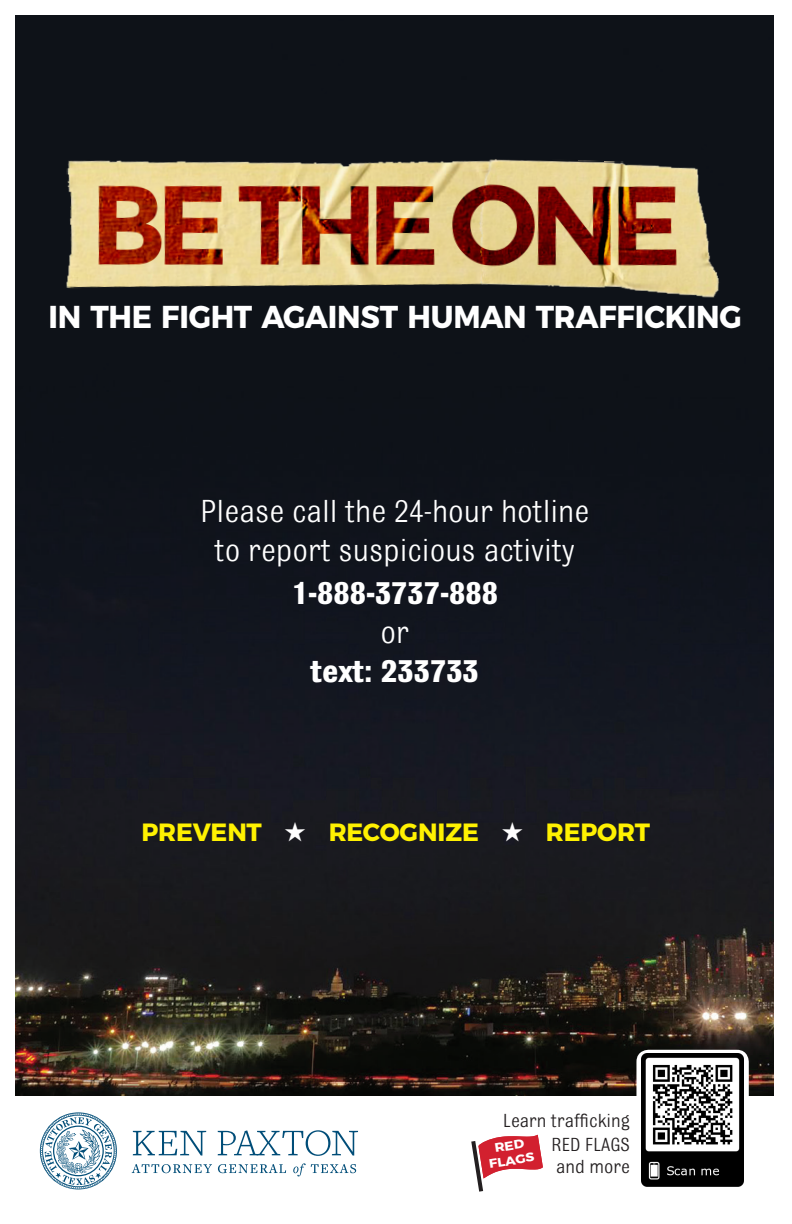
<style>
.page{position:relative;width:792px;height:1224px;background:#fff}
.page>*{position:absolute;margin:0;border:0;box-sizing:border-box;transform-origin:0 0}
.t1{font:33.7px "Bulldog";color:#fff}
.t2{font:700 33.7px "Bulldog";color:#fff}
.t3{font:700 31.6px "Montserrat";letter-spacing:-.005em;color:#fff;scale:.95 1}
.t4{font:700 24.9px "Montserrat";letter-spacing:-.005em;color:#fff101}
.t5{font:20px "Bulldog";color:#231f20}
.t6{font:700 12.4px/14.9px "Montserrat";color:#fff;text-align:center;scale:1.1 1}
.s1{color:#fff}
</style>
<div class="page">
<svg style="left:133px;top:1131px;width:73px;height:25px"></svg>
<svg style="left:218px;top:1130px;width:140px;height:26px"></svg>
<svg style="left:132px;top:1164px;width:80px;height:9px"></svg>
<svg style="left:218px;top:1164px;width:68px;height:9px"></svg>
<svg style="left:293px;top:1163px;width:63px;height:13px"></svg>
<svg style="left:40px;top:1112px;width:77px;height:77px"></svg>
<svg style="left:471px;top:1134px;width:72px;height:58px"></svg>
<img style="left:16px;top:16px;width:758px;height:1079px">
<img style="left:62px;top:141px;width:663px;height:171px">
<div style="left:636px;top:1050px;width:113px;height:137px;background:linear-gradient(to right,#fff,#fff);border-radius:12px"></div>
<img style="left:642px;top:1054px;width:102px;height:132px">
<p class="t3" style="left:49px;top:291px;width:731px">IN THE FIGHT AGAINST HUMAN TRAFFICKING</p>
<p class="t1" style="left:200px;top:494px;width:391px">Please call the 24-hour hotline</p>
<p class="t1" style="left:215px;top:533px;width:361px">to report suspicious activity</p>
<p class="t2" style="left:292px;top:575px;width:208px">1-888-3737-888</p>
<p class="t1" style="left:381px;top:615px;width:30px">or</p>
<p class="t2" style="left:311px;top:653px;width:169px">text: 233733</p>
<p class="t4" style="left:142px;top:812px;width:510px">PREVENT <span class="s1">★</span> RECOGNIZE <span class="s1">★</span> REPORT</p>
<p class="t5" style="left:503px;top:1110px;width:128px">Learn trafficking</p>
<p class="t5" style="left:552px;top:1134px;width:80px">RED FLAGS</p>
<p class="t5" style="left:556px;top:1156px;width:75px">and more</p>
<p class="t6" style="left:486px;top:1141px;width:43px;rotate:-9deg">RED<br>FLAGS</p>
</div>
